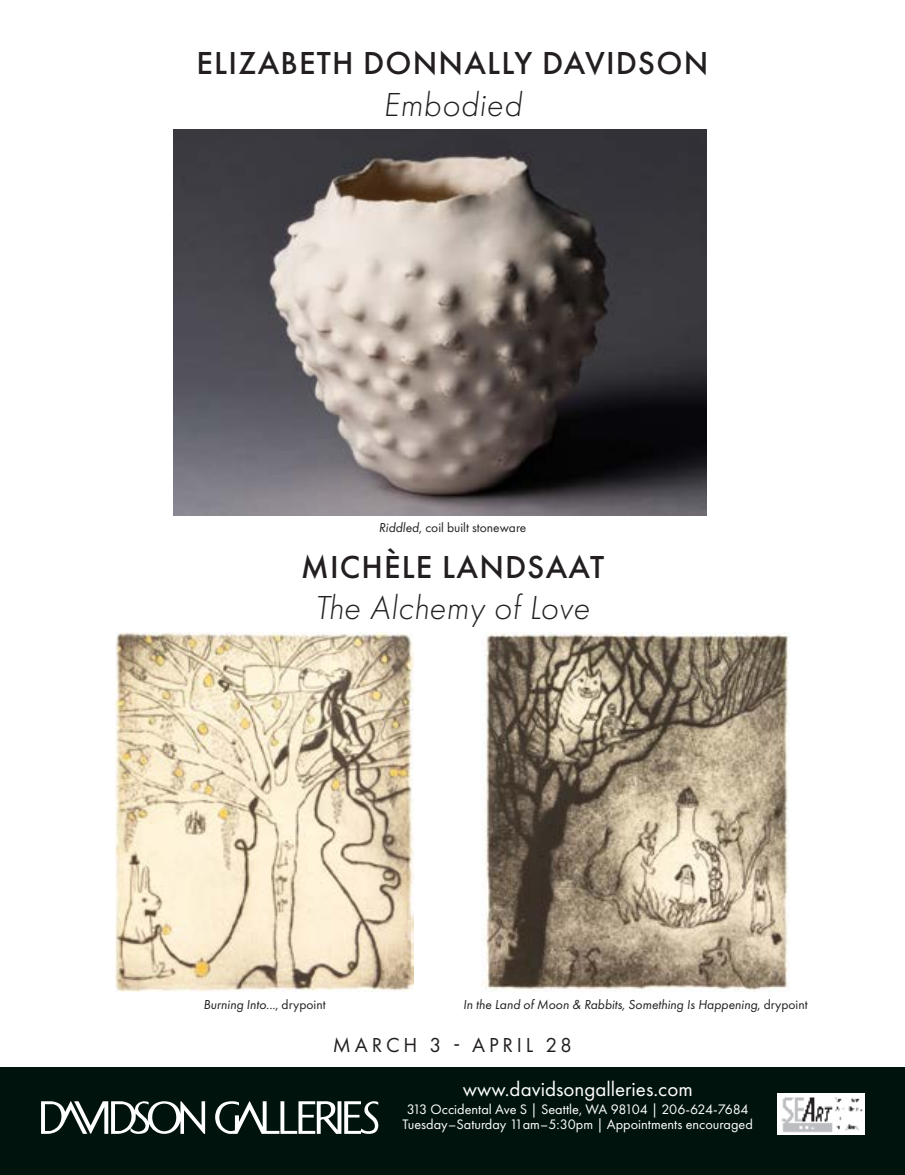
<style>
.page{position:relative;width:905px;height:1175px;background:#fff}
.page>*{position:absolute;margin:0;border:0;box-sizing:border-box;transform-origin:0 0}
.t1{font:italic 300 34.5px "Futura PT";letter-spacing:.02em;color:#231f20}
.t2{font:500 33px "Futura PT";letter-spacing:.035em;color:#231f20}
.t3{font:21px "Futura PT";color:#fff}
.t4{font:21px "Futura PT";letter-spacing:.18em;color:#231f20}
.t5{font:14.25px/15.8px "Futura PT";color:#fff}
.t6{font:italic 13.5px "Futura PT";color:#231f20}
.t7{font:13.5px "Futura PT";color:#231f20}
.s1{font-style:italic}
.s2{font-style:normal}
</style>
<div class="page">
<div style="left:0;top:1067px;width:904px;height:107px;background:#00140d"></div>
<img style="left:777px;top:1093px;width:87px;height:41px">
<svg style="left:41px;top:1101px;width:164px;height:32px"></svg>
<svg style="left:215px;top:1101px;width:163px;height:32px"></svg>
<img style="left:174px;top:129px;width:532px;height:386px">
<img style="left:116px;top:633px;width:297px;height:358px">
<img style="left:482px;top:633px;width:307px;height:358px">
<p class="t2" style="left:197px;top:44px;width:513px">ELIZABETH DONNALLY DAVIDSON</p>
<p class="t1" style="left:383px;top:85px;width:140px">Embodied</p>
<p class="t7" style="left:379px;top:519px;width:149px"><span class="s1">Riddled</span>, coil built stoneware</p>
<p class="t2" style="left:301px;top:547px;width:305px">MICHÈLE LANDSAAT</p>
<p class="t1" style="left:315px;top:588px;width:276px">The Alchemy of Love</p>
<p class="t6" style="left:203px;top:996px;width:124px">Burning Into...<span class="s2">, drypoint</span></p>
<p class="t6" style="left:463px;top:996px;width:346px">In the Land of Moon &amp; Rabbits, Something Is Happening<span class="s2">, drypoint</span></p>
<p class="t4" style="left:333px;top:1032px;width:241px">MARCH 3 - APRIL 28</p>
<p class="t3" style="left:463px;top:1076px;width:231px">www.davidsongalleries.com</p>
<p class="t5" style="left:402px;top:1101px;width:352px">313 Occidental Ave S | Seattle, WA 98104 | 206-624-7684<br>Tuesday–Saturday 11am–5:30pm | Appointments encouraged</p>
</div>
